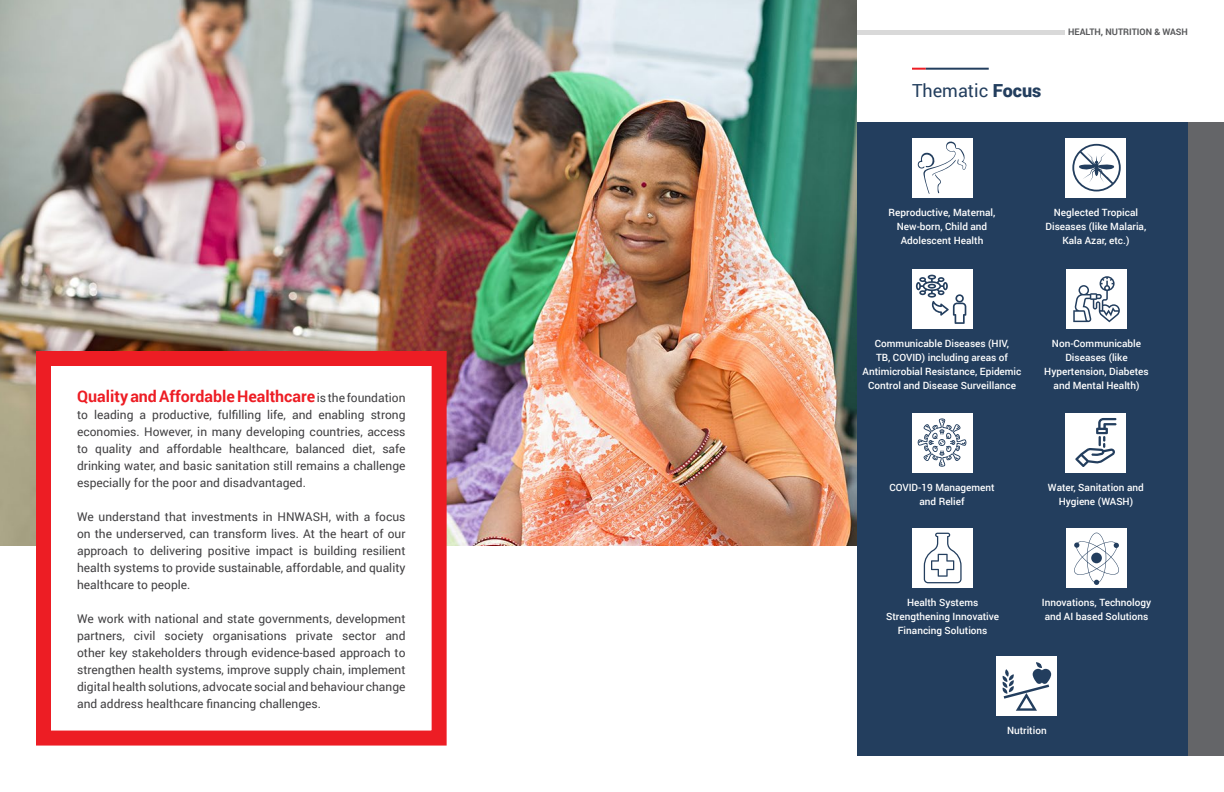
<style>
.page{position:relative;width:1224px;height:792px;background:#fff}
.page>*{position:absolute;margin:0;border:0;box-sizing:border-box;transform-origin:0 0}
.t1{font:18px "Roboto";color:#233e5e}
.t2{font:700 16px "Roboto";color:#ed1d24}
.t3{font:12px/17px "Roboto";color:#414042;text-align:justify}
.t4{font:500 10px/14px "Roboto";color:#fff;text-align:center}
.t5{font:700 9px "Roboto";color:#58595b}
.s1{font-weight:400;font-size:12px;color:#414042}
.s2{font-weight:900}
</style>
<div class="page">
<div style="left:161px;top:30px;width:904px;height:5px;background:#d9d9d9"></div>
<div style="left:857px;top:123px;width:367px;height:633px;background:#233e5e"></div>
<img style="left:0;top:0;width:857px;height:545px">
<div style="left:36px;top:351px;width:411px;height:395px;background:#fff;border:15px solid #ed1d24"></div>
<svg style="left:912px;top:68px;width:14px;height:2px"></svg>
<hr style="left:926px;top:68px;width:63px;height:2px;background:#233e5e">
<div style="left:1188px;top:122px;width:36px;height:634px;background:#646568"></div>
<div style="left:912px;top:138px;width:60px;height:59px;background:#fff"></div>
<div style="left:912px;top:413px;width:60px;height:59px;background:#fff"></div>
<div style="left:997px;top:657px;width:60px;height:59px;background:#fff"></div>
<div style="left:913px;top:529px;width:60px;height:59px;background:#fff"></div>
<div style="left:912px;top:270px;width:60px;height:59px;background:#fff"></div>
<div style="left:1066px;top:138px;width:60px;height:59px;background:#fff"></div>
<div style="left:1066px;top:413px;width:60px;height:59px;background:#fff"></div>
<div style="left:1067px;top:529px;width:60px;height:59px;background:#fff"></div>
<div style="left:1067px;top:270px;width:60px;height:59px;background:#fff"></div>
<svg style="left:1075px;top:418px;width:42px;height:49px"></svg>
<svg style="left:917px;top:141px;width:50px;height:53px"></svg>
<svg style="left:1002px;top:662px;width:49px;height:49px"></svg>
<svg style="left:1073px;top:276px;width:47px;height:46px"></svg>
<svg style="left:1072px;top:144px;width:49px;height:47px"></svg>
<svg style="left:1074px;top:533px;width:45px;height:52px"></svg>
<svg style="left:924px;top:533px;width:38px;height:50px"></svg>
<svg style="left:918px;top:419px;width:48px;height:48px"></svg>
<svg style="left:916px;top:275px;width:50px;height:49px"></svg>
<h2 class="t2" style="left:77px;top:385px;width:330px">Quality and Affordable Healthcare<span class="s1">is the foundation</span></h2>
<p class="t3" style="left:77px;top:406px;width:330px">to leading a productive, fulfilling life, and enabling strong economies. However, in many developing countries, access to quality and affordable healthcare, balanced diet, safe drinking water, and basic sanitation still remains a challenge especially for the poor and disadvantaged.</p>
<p class="t3" style="left:77px;top:508px;width:330px">We understand that investments in HNWASH, with a focus on the underserved, can transform lives. At the heart of our approach to delivering positive impact is building resilient health systems to provide sustainable, affordable, and quality healthcare to people.</p>
<p class="t3" style="left:77px;top:610px;width:330px">We work with national and state governments, development partners, civil society organisations private sector and other key stakeholders through evidence-based approach to strengthen health systems, improve supply chain, implement digital health solutions, advocate social and behaviour change and address healthcare financing challenges.</p>
<h1 class="t1" style="left:912px;top:77px;width:131px">Thematic <span class="s2">Focus</span></h1>
<p class="t5" style="left:1068px;top:26px;width:121px">HEALTH, NUTRITION &amp; WASH</p>
<p class="t4" style="left:889px;top:205px;width:108px">Reproductive, Maternal,<br>New-born, Child and<br>Adolescent Health</p>
<p class="t4" style="left:1046px;top:205px;width:102px">Neglected Tropical<br>Diseases (like Malaria,<br>Kala Azar, etc.)</p>
<p class="t4" style="left:863px;top:336px;width:160px">Communicable Diseases (HIV,<br>TB, COVID) including areas of<br>Antimicrobial Resistance, Epidemic<br>Control and Disease Surveillance</p>
<p class="t4" style="left:1044px;top:336px;width:106px">Non-Communicable<br>Diseases (like<br>Hypertension, Diabetes and Mental Health)</p>
<p class="t4" style="left:889px;top:480px;width:107px">COVID-19 Management and Relief</p>
<p class="t4" style="left:1048px;top:480px;width:97px">Water, Sanitation and<br>Hygiene (WASH)</p>
<p class="t4" style="left:886px;top:595px;width:114px">Health Systems<br>Strengthening Innovative<br>Financing Solutions</p>
<p class="t4" style="left:1042px;top:595px;width:111px;text-align:left">Innovations, Technology and AI based Solutions</p>
<p class="t4" style="left:1007px;top:724px;width:41px">Nutrition</p>
</div>
